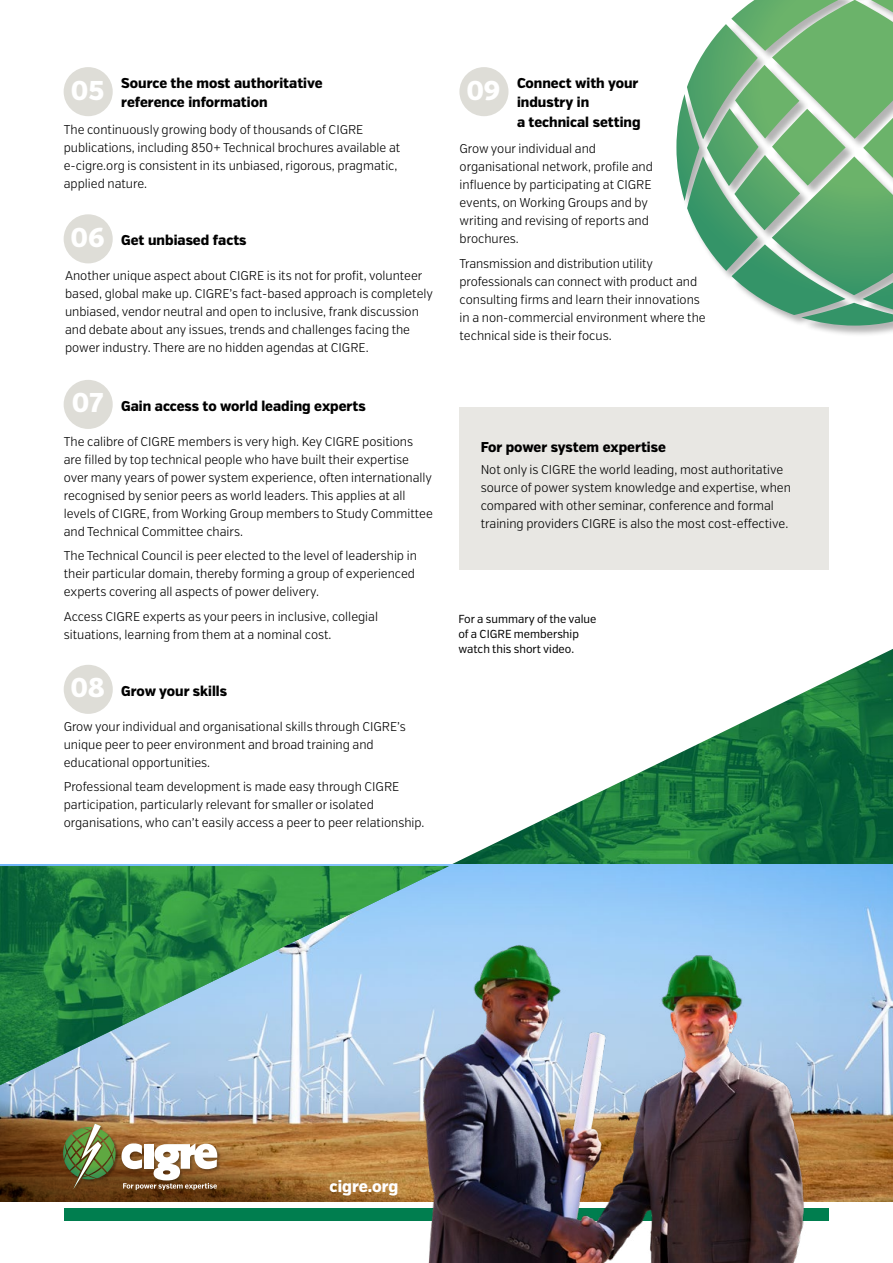
<style>
.page{position:relative;width:893px;height:1263px;background:#fff}
.page>*{position:absolute;margin:0;border:0;box-sizing:border-box;transform-origin:0 0}
.t1{font:800 27.15px "Verb Cond";color:#fff}
.t2{font:800 16.5px "Verb Cond";color:#fff}
.t3{font:800 14.25px/19.5px "Verb Cond";color:#000}
.t4{font:300 12.75px/18px "Verb Cond";color:#000}
.t5{font:11.55px/15.3px "Verb Cond";color:#000}
</style>
<div class="page">
<div style="left:64px;top:1208px;width:765px;height:12px;background:#007e4f"></div>
<div style="left:459px;top:407px;width:370px;height:162px;background:#e8e7e3"></div>
<img style="left:448px;top:649px;width:445px;height:216px">
<img style="left:0;top:865px;width:893px;height:336px">
<img style="left:0;top:866px;width:449px;height:178px">
<img style="left:0;top:1044px;width:407px;height:157px">
<img style="left:62px;top:1123px;width:57px;height:70px">
<img style="left:119px;top:1141px;width:103px;height:45px">
<svg style="left:63px;top:1124px;width:53px;height:65px"></svg>
<svg style="left:122px;top:1143px;width:95px;height:47px"></svg>
<div style="left:676px;top:0;width:217px;height:337px;background:#000;opacity:.3"></div>
<svg style="left:676px;top:0;width:217px;height:326px"></svg>
<div style="left:64px;top:67px;width:49px;height:49px;background:#deddd7;border-radius:50%"></div>
<div style="left:64px;top:214px;width:49px;height:49px;background:#deddd7;border-radius:50%"></div>
<div style="left:459px;top:67px;width:49px;height:49px;background:#deddd7;border-radius:50%"></div>
<div style="left:64px;top:380px;width:49px;height:49px;background:#deddd7;border-radius:50%"></div>
<div style="left:64px;top:665px;width:49px;height:49px;background:#deddd7;border-radius:50%"></div>
<img style="left:407px;top:935px;width:419px;height:328px">
<p class="t3" style="left:121px;top:73px;width:203px">Source the most authoritative reference information</p>
<p class="t4" style="left:64px;top:121px;width:338px">The continuously growing body of thousands of CIGRE publications, including 850+ Technical brochures available at e-cigre.org is consistent in its unbiased, rigorous, pragmatic, applied nature.</p>
<h1 class="t1" style="left:71px;top:74px;width:35px">05</h1>
<h1 class="t1" style="left:71px;top:221px;width:36px">06</h1>
<p class="t3" style="left:121px;top:231px;width:127px">Get unbiased facts</p>
<p class="t4" style="left:65px;top:267px;width:370px">Another unique aspect about CIGRE is its not for profit, volunteer based, global make up. CIGRE’s fact-based approach is completely unbiased, vendor neutral and open to inclusive, frank discussion and debate about any issues, trends and challenges facing the power industry. There are no hidden agendas at CIGRE.</p>
<h1 class="t1" style="left:72px;top:386px;width:33px">07</h1>
<p class="t3" style="left:121px;top:396px;width:246px">Gain access to world leading experts</p>
<p class="t4" style="left:64px;top:432px;width:371px">The calibre of CIGRE members is very high. Key CIGRE positions are filled by top technical people who have built their expertise over many years of power system experience, often internationally recognised by senior peers as world leaders. This applies at all levels of CIGRE, from Working Group members to Study Committee and Technical Committee chairs.</p>
<p class="t4" style="left:64px;top:547px;width:355px">The Technical Council is peer elected to the level of leadership in their particular domain, thereby forming a group of experienced experts covering all aspects of power delivery.</p>
<p class="t4" style="left:64px;top:607px;width:316px">Access CIGRE experts as your peers in inclusive, collegial situations, learning from them at a nominal cost.</p>
<h1 class="t1" style="left:70px;top:671px;width:36px">08</h1>
<p class="t3" style="left:121px;top:681px;width:107px">Grow your skills</p>
<p class="t4" style="left:64px;top:718px;width:344px">Grow your individual and organisational skills through CIGRE’s unique peer to peer environment and broad training and educational opportunities.</p>
<p class="t4" style="left:64px;top:778px;width:362px">Professional team development is made easy through CIGRE participation, particularly relevant for smaller or isolated organisations, who can’t easily access a peer to peer relationship.</p>
<p class="t3" style="left:517px;top:73px;width:125px">Connect with your industry in<br>a technical setting</p>
<p class="t4" style="left:460px;top:140px;width:195px">Grow your individual and organisational network, profile and influence by participating at CIGRE events, on Working Groups and by writing and revising of reports and brochures.</p>
<p class="t4" style="left:460px;top:255px;width:248px">Transmission and distribution utility professionals can connect with product and consulting firms and learn their innovations in a non-commercial environment where the technical side is their focus.</p>
<h1 class="t1" style="left:466px;top:74px;width:36px">09</h1>
<p class="t3" style="left:481px;top:437px;width:187px">For power system expertise</p>
<p class="t4" style="left:481px;top:461px;width:312px">Not only is CIGRE the world leading, most authoritative source of power system knowledge and expertise, when compared with other seminar, conference and formal training providers CIGRE is also the most cost-effective.</p>
<p class="t5" style="left:458px;top:611px;width:140px">For a summary of the value of a CIGRE membership watch this short video.</p>
<p class="t2" style="left:330px;top:1176px;width:70px">cigre.org</p>
</div>
